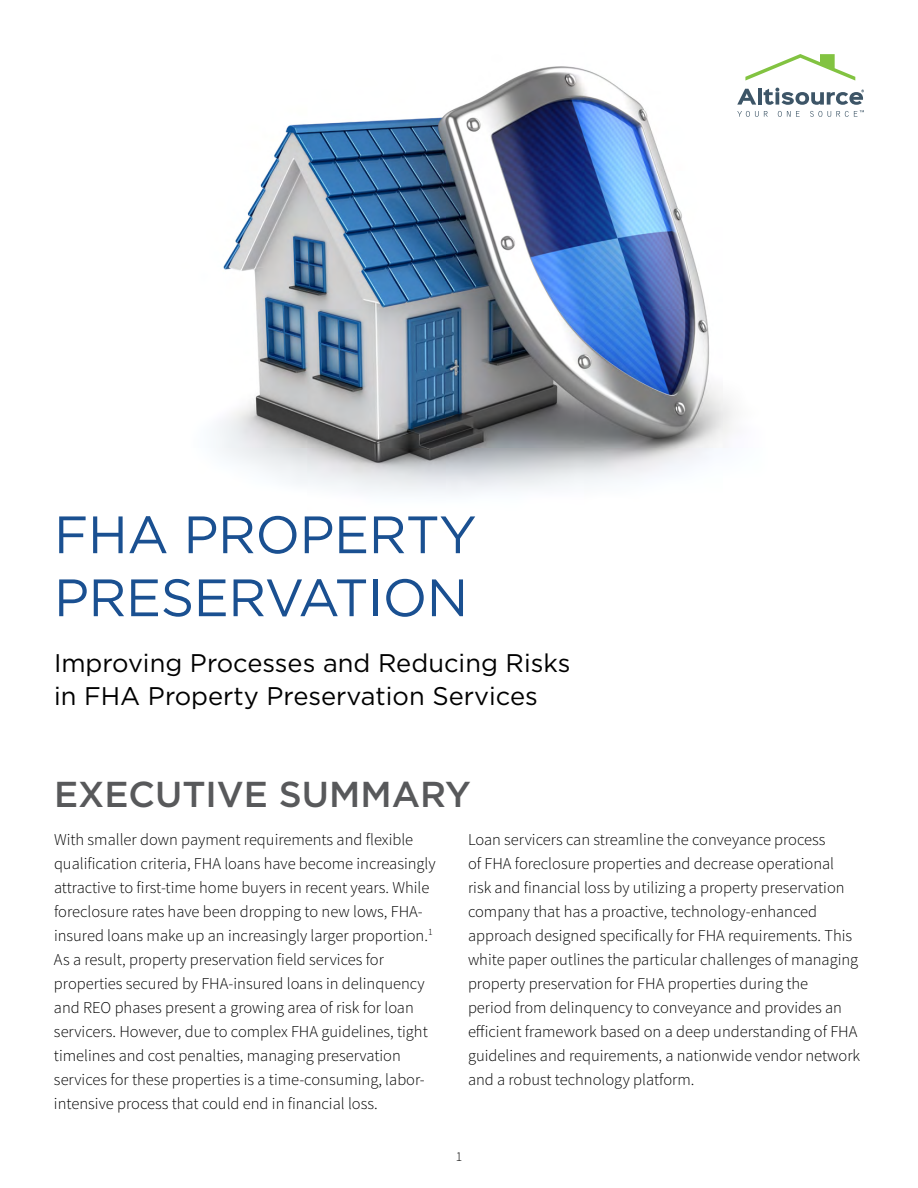
<style>
.page{position:relative;width:918px;height:1188px;background:#fff}
.page>*{position:absolute;margin:0;border:0;box-sizing:border-box;transform-origin:0 0}
.t1{font:52.5px/63px "Gotham";letter-spacing:-.01em;color:#1a5091}
.t2{font:500 36px "Gotham";color:#58595b}
.t3{font:25.5px/33px "Gotham";color:#000}
.t4{font:300 16.5px/24px "Source Sans Pro";color:#000}
.t5{font:300 13.5px "Source Sans Pro";color:#000}
</style>
<div class="page">
<img style="left:216px;top:66px;width:563px;height:428px">
<svg style="left:745px;top:54px;width:110px;height:27px"></svg>
<svg style="left:737px;top:88px;width:127px;height:29px"></svg>
<h1 class="t1" style="left:54px;top:502px;width:424px">FHA PROPERTY<br>PRESERVATION</h1>
<h3 class="t3" style="left:54px;top:646px;width:518px">Improving Processes and Reducing Risks in FHA Property Preservation Services</h3>
<h2 class="t2" style="left:54px;top:771px;width:419px">EXECUTIVE SUMMARY</h2>
<p class="t4" style="left:54px;top:827px;width:383px">With smaller down payment requirements and flexible qualification criteria, FHA loans have become increasingly attractive to first-time home buyers in recent years. While foreclosure rates have been dropping to new lows, FHA&shy;insured loans make up an increasingly larger proportion.<sup>1<br></sup>As a result, property preservation field services for properties secured by FHA-insured loans in delinquency and REO phases present a growing area of risk for loan servicers. However, due to complex FHA guidelines, tight timelines and cost penalties, managing preservation services for these properties is a time-consuming, labor&shy;intensive process that could end in financial loss.</p>
<p class="t4" style="left:468px;top:827px;width:394px">Loan servicers can streamline the conveyance process<br>of FHA foreclosure properties and decrease operational risk and financial loss by utilizing a property preservation company that has a proactive, technology-enhanced approach designed specifically for FHA requirements. This white paper outlines the particular challenges of managing property preservation for FHA properties during the<br>period from delinquency to conveyance and provides an efficient framework based on a deep understanding of FHA guidelines and requirements, a nationwide vendor network and a robust technology platform.</p>
<p class="t5" style="left:456px;top:1148px;width:8px">1</p>
</div>
